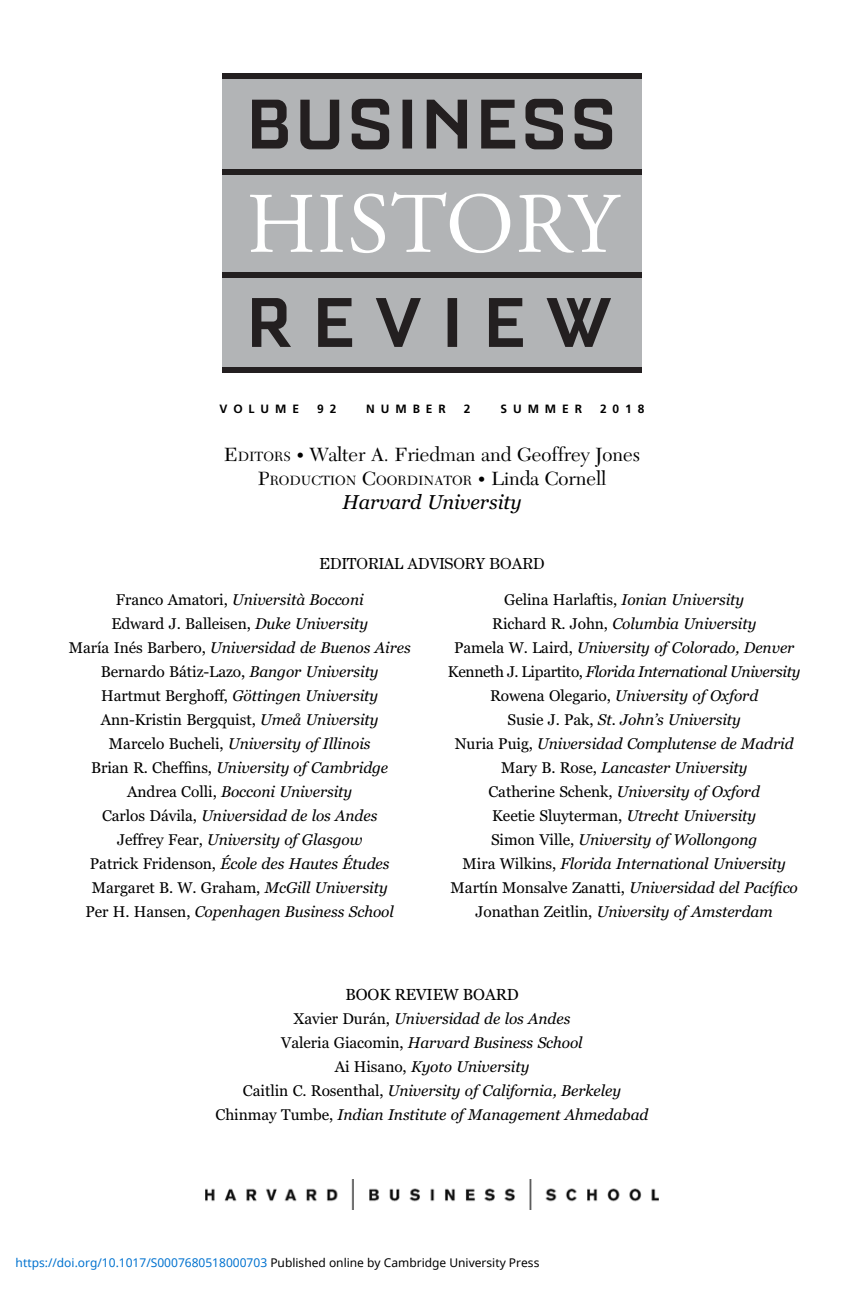
<style>
.page{position:relative;width:864px;height:1296px;background:#fff}
.page>*{position:absolute;margin:0;border:0;box-sizing:border-box;transform-origin:0 0}
.t1{font:20px "Adv O Tb 4 a 945 a 4";color:#000}
.t2{font:20px "Adv TT83 cb 0615.I";color:#000}
.t3{font:16px "Adv O Tdbe 06 fba";color:#000}
.t4{font:16px "Adv TT9113 c 6 c 0";color:#000}
.t5{font:15.4px/24px "Adv TT83 cb 0615.I";color:#000;text-align:center}
.t6{font:14px "Adv O Tb 4 a 945 a 4";color:#000}
.t7{font:12px "Noto Sans";color:#0172cf}
.t8{font:12px "Adv OT2 b 189473.B";letter-spacing:.5em;color:#000}
.s1{font-size:14px}
.s2{font-family:"Adv TT9113 c 6 c 0"}
.s3{font-size:20px}
.s4{font-family:"Adv TT9113 c 6 c 0";font-size:20px}
.s5{font-family:"Adv TT9113 c 6 c 0+fb"}
.s6{font-style:inherit}
.s7{font-family:"Adv TT83 cb 0615.I+fb"}
.s8{color:#000}
</style>
<div class="page">
<div style="left:222px;top:82px;width:420px;height:291px;background:#b2b4b6"></div>
<div style="left:222px;top:73px;width:420px;height:6px;background:#231f20"></div>
<div style="left:222px;top:169px;width:420px;height:6px;background:#231f20"></div>
<div style="left:222px;top:272px;width:420px;height:6px;background:#231f20"></div>
<div style="left:222px;top:367px;width:420px;height:6px;background:#231f20"></div>
<svg style="left:252px;top:99px;width:360px;height:50px"></svg>
<svg style="left:250px;top:192px;width:371px;height:61px"></svg>
<svg style="left:252px;top:298px;width:359px;height:49px"></svg>
<img style="left:205px;top:1179px;width:454px;height:31px">
<p class="t8" style="left:219px;top:402px;width:81px">VOLUME</p>
<p class="t8" style="left:317px;top:402px;width:21px">9 2</p>
<p class="t8" style="left:366px;top:402px;width:81px">NUMBER</p>
<p class="t8" style="left:464px;top:402px;width:8px">2</p>
<p class="t8" style="left:500px;top:402px;width:83px">SUMMER</p>
<p class="t8" style="left:600px;top:402px;width:46px">2018</p>
<p class="t1" style="left:224px;top:443px;width:418px">E<span class="s1">DITORS</span> <span class="s2">•</span> Walter A. Friedman and Geoffrey Jones</p>
<p class="t6" style="left:258px;top:472px;width:350px"><span class="s3">P</span>RODUCTION <span class="s3">C</span>OORDINATOR <span class="s4">•</span> <span class="s3">Linda Cornell</span></p>
<p class="t2" style="left:343px;top:494px;width:180px">Harvard University</p>
<p class="t3" style="left:320px;top:558px;width:226px">EDITORIAL ADVISORY BOARD</p>
<p class="t5" style="left:69px;top:589px;width:343px"><span class="s2">Franco Amatori,</span> Università Bocconi<br><span class="s2">Edward J. Balleisen,</span> Duke University<br><span class="s2">María Inés Barbero,</span> Universidad de Buenos Aires <span class="s2">Bernardo Bátiz-Lazo,</span> Bangor University<br><span class="s2">Hartmut Berghoff,</span> Göttingen University <span class="s2">Ann-Kristin Bergquist,</span> Umeå University<br><span class="s2">Marcelo Bucheli,</span> University of Illinois<br><span class="s2">Brian R. Chef</span><span class="s5">fi</span><span class="s2">ns,</span> University of Cambridge <span class="s2">Andrea Colli,</span> Bocconi University<br><span class="s2">Carlos Dávila,</span> Universidad de los Andes<br><span class="s2">Jeffrey Fear,</span> University of Glasgow<br><span class="s2">Patrick Fridenson,</span> École des Hautes Études <span class="s2">Margaret B. W. Graham,</span> McGill University<br><span class="s2">Per H. Hansen,</span> Copenhagen Business School</p>
<p class="t5" style="left:448px;top:589px;width:354px"><span class="s2">Gelina Harlaftis,</span> Ionian University<br><span class="s2">Richard R. John,</span> Columbia University<br><span class="s2">Pamela W. Laird,</span> University of Colorado, Denver <span class="s2">Kenneth J. Lipartito,</span> Florida International University <span class="s2">Rowena Olegario,</span> University of Oxford<br><span class="s2">Susie J. Pak,</span> St. John<span class="s6">’</span>s University<br><span class="s2">Nuria Puig,</span> Universidad Complutense de Madrid <span class="s2">Mary B. Rose,</span> Lancaster University<br><span class="s2">Catherine Schenk,</span> University of Oxford<br><span class="s2">Keetie Sluyterman,</span> Utrecht University<br><span class="s2">Simon Ville,</span> University of Wollongong<br><span class="s2">Mira Wilkins,</span> Florida International University <span class="s2">Martín Monsalve Zanatti,</span> Universidad del Pací<span class="s7">fi</span>co <span class="s2">Jonathan Zeitlin,</span> University of Amsterdam</p>
<p class="t4" style="left:345px;top:988px;width:175px">BOOK REVIEW BOARD</p>
<p class="t5" style="left:216px;top:1008px;width:434px"><span class="s2">Xavier Durán,</span> Universidad de los Andes<br><span class="s2">Valeria Giacomin,</span> Harvard Business School<br><span class="s2">Ai Hisano,</span> Kyoto University<br><span class="s2">Caitlin C. Rosenthal,</span> University of California, Berkeley <span class="s2">Chinmay Tumbe,</span> Indian Institute of Management Ahmedabad</p>
<p class="t7" style="left:16px;top:1255px;width:525px">https://doi.org/10.1017/S0007680518000703 <span class="s8">Published online by Cambridge University Press</span></p>
</div>
